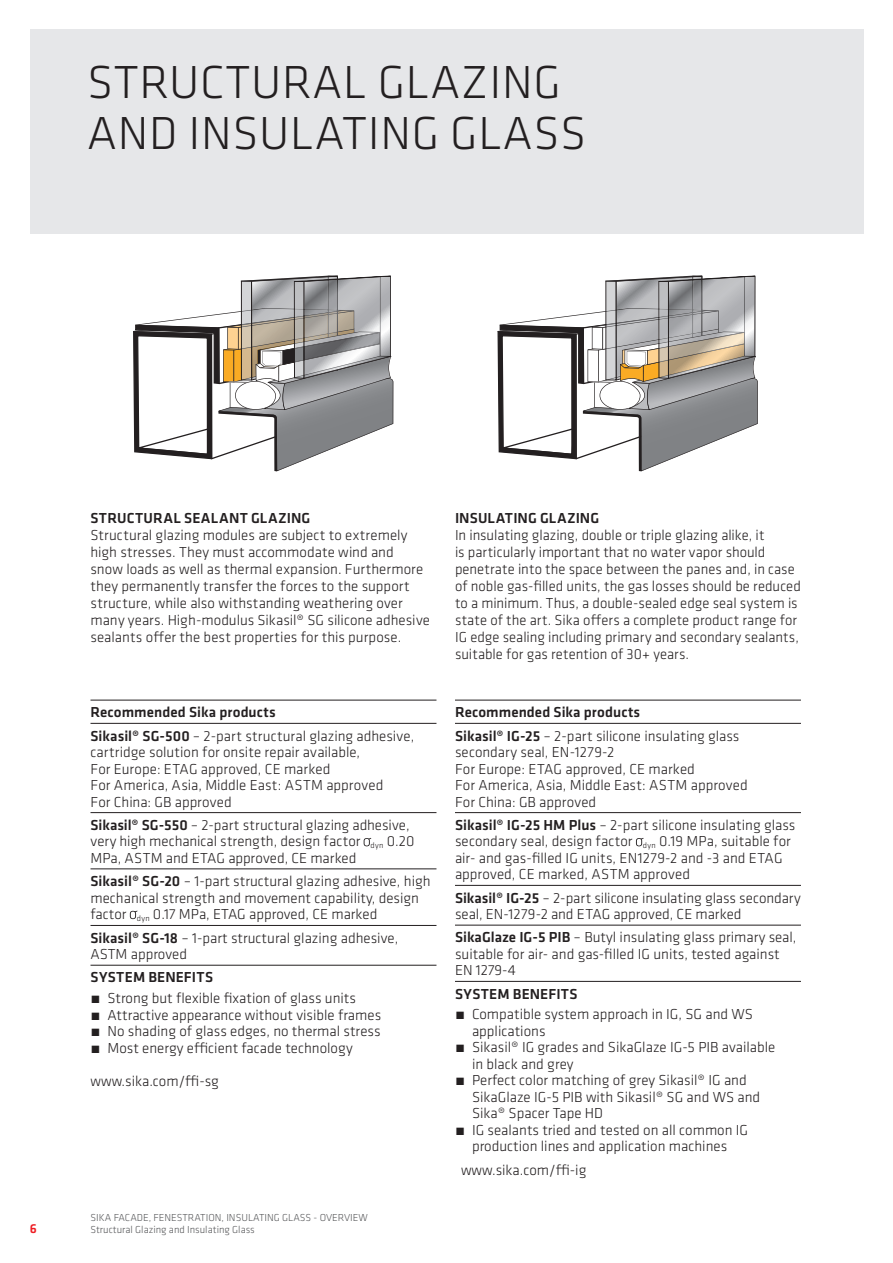
<style>
.page{position:relative;width:893px;height:1263px;background:#fff}
.page>*{position:absolute;margin:0;border:0;box-sizing:border-box;transform-origin:0 0}
.t1{font:300 48px/51px "Klavika";letter-spacing:.015em;color:#231f20}
.t2{font:300 15px/16.5px "Klavika";color:#231f20}
.t3{font:500 15px/23.2px "Klavika";letter-spacing:.01em;color:#231f20}
.t4{font:500 13.5px "Klavika";color:#ee1d23}
.t5{font:300 10.5px/12.6px "Klavika";color:#57585a}
.s1{font-weight:300}
.s2{font-weight:500}
</style>
<div class="page">
<div style="left:30px;top:30px;width:833px;height:204px;background:#e6e7e9"></div>
<hr style="left:91px;top:700px;width:345px;height:1px;background:#231f20">
<hr style="left:91px;top:723px;width:345px;height:1px;background:#231f20">
<hr style="left:91px;top:812px;width:345px;height:1px;background:#231f20">
<hr style="left:91px;top:869px;width:345px;height:1px;background:#231f20">
<hr style="left:91px;top:925px;width:345px;height:1px;background:#231f20">
<hr style="left:91px;top:965px;width:345px;height:1px;background:#231f20">
<svg style="left:364px;top:838px;width:7px;height:8px"></svg>
<svg style="left:130px;top:910px;width:8px;height:9px"></svg>
<hr style="left:455px;top:700px;width:346px;height:1px;background:#231f20">
<hr style="left:455px;top:723px;width:346px;height:1px;background:#231f20">
<hr style="left:455px;top:812px;width:346px;height:1px;background:#231f20">
<hr style="left:455px;top:885px;width:346px;height:1px;background:#231f20">
<hr style="left:455px;top:925px;width:346px;height:1px;background:#231f20">
<hr style="left:455px;top:981px;width:346px;height:1px;background:#231f20">
<svg style="left:636px;top:838px;width:8px;height:8px"></svg>
<svg style="left:133px;top:276px;width:260px;height:195px"></svg>
<svg style="left:497px;top:276px;width:261px;height:195px"></svg>
<h1 class="t1" style="left:87px;top:56px;width:501px">STRUCTURAL GLAZING<br>AND INSULATING GLASS</h1>
<p class="t4" style="left:30px;top:1219px;width:9px">6</p>
<p class="t3" style="left:91px;top:506px;width:221px">STRUCTURAL SEALANT GLAZING</p>
<p class="t2" style="left:91px;top:526px;width:341px;line-height:17px">Structural glazing modules are subject to extremely high stresses. They must accommodate wind and<br>snow loads as well as thermal expansion. Furthermore they permanently transfer the forces to the support structure, while also withstanding weathering over many years. High-modulus Sikasil® SG silicone adhesive sealants offer the best properties for this purpose.</p>
<p class="t3" style="left:91px;top:700px;width:325px">Recommended Sika products<br>Sikasil® SG-500 <span class="s1">– 2-part structural glazing adhesive,</span></p>
<p class="t2" style="left:91px;top:744px;width:294px">cartridge solution for onsite repair available, For Europe: ETAG approved, CE marked<br>For America, Asia, Middle East: ASTM approved For China: GB approved</p>
<p class="t2" style="left:91px;top:816px;width:325px"><span class="s2">Sikasil® SG-550</span> – 2-part structural glazing adhesive, very high mechanical strength, design factor <sub>dyn</sub> 0.20<br>MPa, ASTM and ETAG approved, CE marked</p>
<p class="t2" style="left:91px;top:873px;width:342px"><span class="s2">Sikasil® SG-20</span> – 1-part structural glazing adhesive, high mechanical strength and movement capability, design factor <sub>dyn</sub> 0.17 MPa, ETAG approved, CE marked</p>
<p class="t2" style="left:91px;top:929px;width:309px"><span class="s2">Sikasil® SG-18</span> – 1-part structural glazing adhesive,<br>ASTM approved</p>
<p class="t3" style="left:91px;top:965px;width:124px">SYSTEM BENEFITS</p>
<p class="t2" style="left:91px;top:990px;width:292px">́ Strong but flexible fixation of glass units<br>́ Attractive appearance without visible frames ́ No shading of glass edges, no thermal stress ́ Most energy efficient facade technology</p>
<p class="t2" style="left:91px;top:1072px;width:130px">www.sika.com/ffi-sg</p>
<p class="t5" style="left:91px;top:1211px;width:279px">SIKA FACADE, FENESTRATION, INSULATING GLASS - OVERVIEW<br>Structural Glazing and Insulating Glass</p>
<p class="t3" style="left:455px;top:506px;width:146px">INSULATING GLAZING</p>
<p class="t2" style="left:455px;top:526px;width:347px;line-height:17px">In insulating glazing, double or triple glazing alike, it<br>is particularly important that no water vapor should penetrate into the space between the panes and, in case of noble gas-filled units, the gas losses should be reduced to a minimum. Thus, a double-sealed edge seal system is state of the art. Sika offers a complete product range for IG edge sealing including primary and secondary sealants, suitable for gas retention of 30+ years.</p>
<p class="t3" style="left:455px;top:700px;width:286px">Recommended Sika products<br>Sikasil® IG-25 <span class="s1">– 2-part silicone insulating glass</span></p>
<p class="t2" style="left:455px;top:744px;width:294px">secondary seal, EN-1279-2<br>For Europe: ETAG approved, CE marked<br>For America, Asia, Middle East: ASTM approved For China: GB approved</p>
<p class="t2" style="left:455px;top:816px;width:342px"><span class="s2">Sikasil® IG-25 HM Plus</span> – 2-part silicone insulating glass secondary seal, design factor <sub>dyn</sub> 0.19 MPa, suitable for air- and gas-filled IG units, EN1279-2 and -3 and ETAG approved, CE marked, ASTM approved</p>
<p class="t2" style="left:455px;top:889px;width:347px"><span class="s2">Sikasil® IG-25</span> – 2-part silicone insulating glass secondary seal, EN-1279-2 and ETAG approved, CE marked</p>
<p class="t2" style="left:455px;top:929px;width:343px"><span class="s2">SikaGlaze IG-5 PIB</span> – Butyl insulating glass primary seal, suitable for air- and gas-filled IG units, tested against<br>EN 1279-4</p>
<p class="t3" style="left:455px;top:982px;width:124px">SYSTEM BENEFITS</p>
<p class="t2" style="left:455px;top:1006px;width:299px">́ Compatible system approach in IG, SG and WS</p>
<p class="t2" style="left:472px;top:1022px;width:75px">applications</p>
<p class="t2" style="left:455px;top:1039px;width:322px">́ Sikasil® IG grades and SikaGlaze IG-5 PIB available</p>
<p class="t2" style="left:472px;top:1055px;width:103px">in black and grey</p>
<p class="t2" style="left:455px;top:1072px;width:293px">́ Perfect color matching of grey Sikasil® IG and</p>
<p class="t2" style="left:472px;top:1088px;width:290px">SikaGlaze IG-5 PIB with Sikasil® SG and WS and</p>
<p class="t2" style="left:472px;top:1105px;width:132px">Sika® Spacer Tape HD</p>
<p class="t2" style="left:455px;top:1121px;width:295px">́ IG sealants tried and tested on all common IG</p>
<p class="t2" style="left:472px;top:1138px;width:257px">production lines and application machines</p>
<p class="t2" style="left:461px;top:1161px;width:127px">www.sika.com/ffi-ig</p>
</div>
